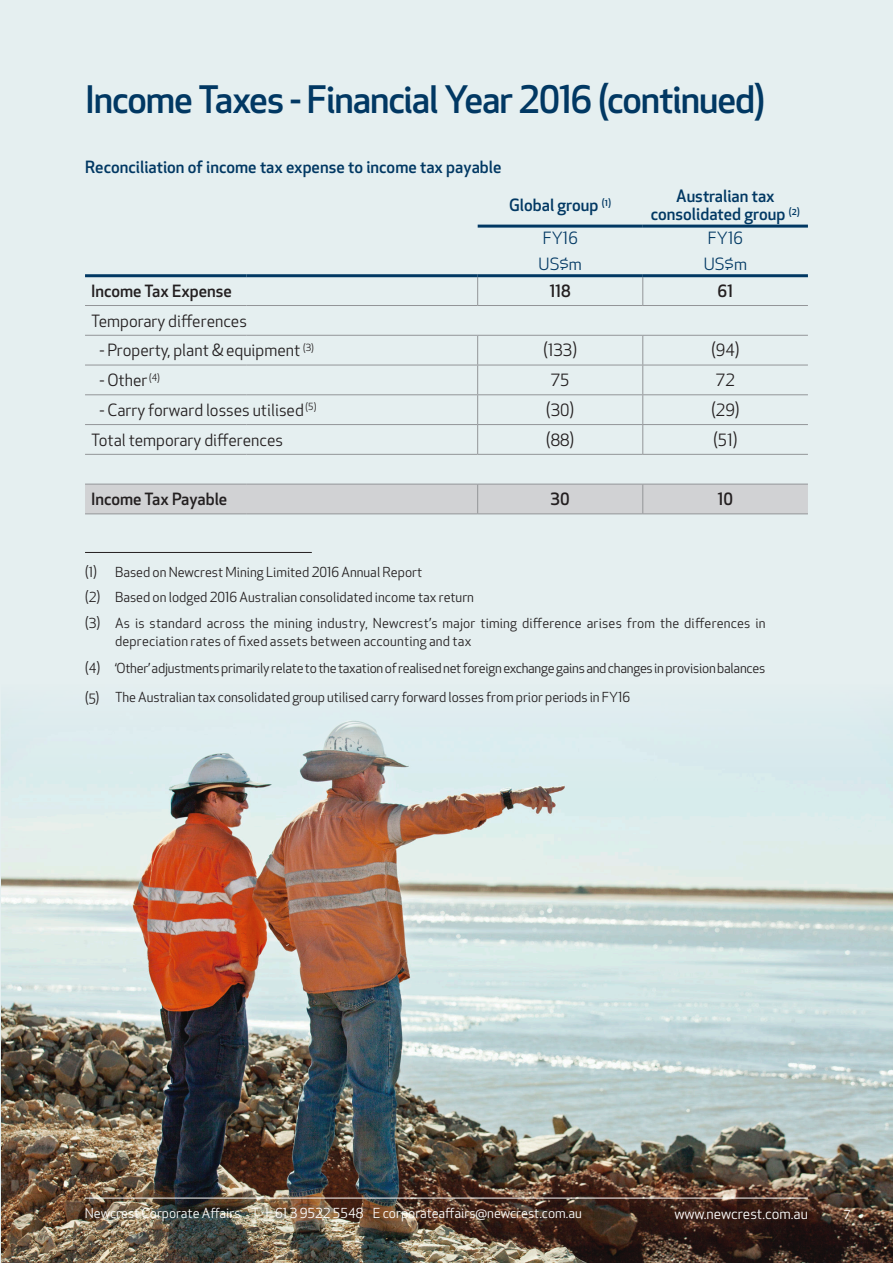
<style>
.page{position:relative;width:893px;height:1263px;background:#e5eff0}
.page>*{position:absolute;margin:0;border:0;box-sizing:border-box;transform-origin:0 0}
.t1{font:500 37.05px "Apex New";letter-spacing:-.03em;color:#013863}
.t2{font:16.5px "Apex New";color:#231f20}
.t3{font:500 16.5px/18px "Apex New";color:#013863;text-align:center}
.t4{font:500 16.5px "Apex New";color:#231f20}
.t5{font:16.5px "Apex New";color:#013863}
.t6{font:14.4px "Apex New";color:#fff}
.t7{font:13.5px/18px "Apex New";color:#231f20}
.t8{font:13.5px "Apex New";letter-spacing:-.02em;color:#231f20}
.t9{font:13.5px "Apex New";color:#fff}
.t10{font:12px "Apex New";color:#fff}
</style>
<div class="page">
<img style="left:2px;top:718px;width:891px;height:545px">
<hr style="left:85px;top:552px;width:227px;height:1px;background:#231f20">
<hr style="left:85px;top:1198px;width:723px;height:1px;background:#fff">
<hr style="left:85px;top:424px;width:162px;height:1px;background:#939598">
<hr style="left:247px;top:424px;width:231px;height:1px;background:#939598">
<hr style="left:478px;top:424px;width:165px;height:1px;background:#939598">
<hr style="left:643px;top:424px;width:165px;height:1px;background:#939598">
<hr style="left:85px;top:454px;width:162px;height:1px;background:#939598">
<hr style="left:247px;top:454px;width:231px;height:1px;background:#939598">
<hr style="left:478px;top:454px;width:165px;height:1px;background:#939598">
<hr style="left:643px;top:454px;width:165px;height:1px;background:#939598">
<svg style="left:477px;top:277px;width:1px;height:28px"></svg>
<svg style="left:642px;top:277px;width:1px;height:28px"></svg>
<hr style="left:85px;top:305px;width:162px;height:1px;background:#939598">
<hr style="left:247px;top:305px;width:231px;height:1px;background:#939598">
<hr style="left:478px;top:305px;width:165px;height:1px;background:#939598">
<hr style="left:643px;top:305px;width:165px;height:1px;background:#939598">
<hr style="left:85px;top:335px;width:162px;height:1px;background:#939598">
<hr style="left:247px;top:335px;width:231px;height:1px;background:#939598">
<hr style="left:478px;top:335px;width:165px;height:1px;background:#939598">
<hr style="left:643px;top:335px;width:165px;height:1px;background:#939598">
<hr style="left:85px;top:365px;width:162px;height:1px;background:#939598">
<hr style="left:247px;top:365px;width:231px;height:1px;background:#939598">
<hr style="left:478px;top:365px;width:165px;height:1px;background:#939598">
<hr style="left:643px;top:365px;width:165px;height:1px;background:#939598">
<hr style="left:85px;top:394px;width:162px;height:1px;background:#939598">
<hr style="left:247px;top:394px;width:231px;height:1px;background:#939598">
<hr style="left:478px;top:394px;width:165px;height:1px;background:#939598">
<hr style="left:643px;top:394px;width:165px;height:1px;background:#939598">
<svg style="left:477px;top:336px;width:1px;height:118px"></svg>
<svg style="left:642px;top:336px;width:1px;height:118px"></svg>
<hr style="left:85px;top:274px;width:162px;height:3px;background:#013863">
<hr style="left:247px;top:274px;width:231px;height:3px;background:#013863">
<hr style="left:478px;top:225px;width:165px;height:3px;background:#013863">
<hr style="left:643px;top:225px;width:165px;height:3px;background:#013863">
<hr style="left:478px;top:274px;width:165px;height:3px;background:#013863">
<hr style="left:643px;top:274px;width:165px;height:3px;background:#013863">
<svg style="left:85px;top:484px;width:723px;height:30px;background:#cecfd1"></svg>
<p class="t1" style="left:85px;top:74px;width:682px">Income Taxes - Financial Year 2016 (continued)</p>
<p class="t3" style="left:85px;top:158px;width:418px">Reconciliation of income tax expense to income tax payable</p>
<p class="t3" style="left:509px;top:196px;width:104px">Global group <sup>(1)</sup></p>
<p class="t3" style="left:651px;top:187px;width:151px">Australian tax consolidated group <sup>(2)</sup></p>
<p class="t5" style="left:543px;top:228px;width:36px">FY16</p>
<p class="t5" style="left:539px;top:253px;width:45px">US$m</p>
<p class="t5" style="left:708px;top:228px;width:36px">FY16</p>
<p class="t5" style="left:704px;top:253px;width:45px">US$m</p>
<p class="t4" style="left:91px;top:280px;width:142px">Income Tax Expense</p>
<p class="t4" style="left:550px;top:280px;width:22px">118</p>
<p class="t4" style="left:718px;top:280px;width:17px">61</p>
<p class="t2" style="left:91px;top:310px;width:157px">Temporary differences</p>
<p class="t2" style="left:99px;top:340px;width:216px">- Property, plant &amp; equipment <sup>(3)</sup></p>
<p class="t2" style="left:543px;top:340px;width:35px">(133)</p>
<p class="t2" style="left:711px;top:340px;width:30px">(94)</p>
<p class="t2" style="left:99px;top:370px;width:62px">- Other <sup>(4)</sup></p>
<p class="t2" style="left:551px;top:370px;width:20px">75</p>
<p class="t2" style="left:716px;top:370px;width:20px">72</p>
<p class="t2" style="left:99px;top:399px;width:218px">- Carry forward losses utilised <sup>(5)</sup></p>
<p class="t2" style="left:546px;top:399px;width:30px">(30)</p>
<p class="t2" style="left:711px;top:399px;width:30px">(29)</p>
<p class="t2" style="left:91px;top:429px;width:193px">Total temporary differences</p>
<p class="t2" style="left:546px;top:429px;width:30px">(88)</p>
<p class="t2" style="left:713px;top:429px;width:26px">(51)</p>
<p class="t4" style="left:91px;top:488px;width:138px">Income Tax Payable</p>
<p class="t4" style="left:551px;top:488px;width:21px">30</p>
<p class="t4" style="left:718px;top:488px;width:17px">10</p>
<p class="t7" style="left:85px;top:563px;width:339px">(1) Based on Newcrest Mining Limited 2016 Annual Report</p>
<p class="t7" style="left:85px;top:588px;width:390px">(2) Based on lodged 2016 Australian consolidated income tax return</p>
<p class="t7" style="left:115px;top:614px;width:652px;text-indent:-30px">(3) As is standard across the mining industry, Newcrest’s major timing difference arises from the differences in depreciation rates of fixed assets between accounting and tax</p>
<p class="t8" style="left:85px;top:659px;width:682px">(4) ‘Other’ adjustments primarily relate to the taxation of realised net foreign exchange gains and changes in provision balances</p>
<p class="t7" style="left:85px;top:688px;width:547px">(5) The Australian tax consolidated group utilised carry forward losses from prior periods in FY16</p>
<p class="t9" style="left:85px;top:1205px;width:498px">Newcrest Corporate Affairs T + 61 3 9522 5548 E corporateaffairs@newcrest.com.au</p>
<p class="t6" style="left:674px;top:1205px;width:135px">www.newcrest.com.au</p>
<p class="t10" style="left:844px;top:1207px;width:8px">7</p>
</div>
